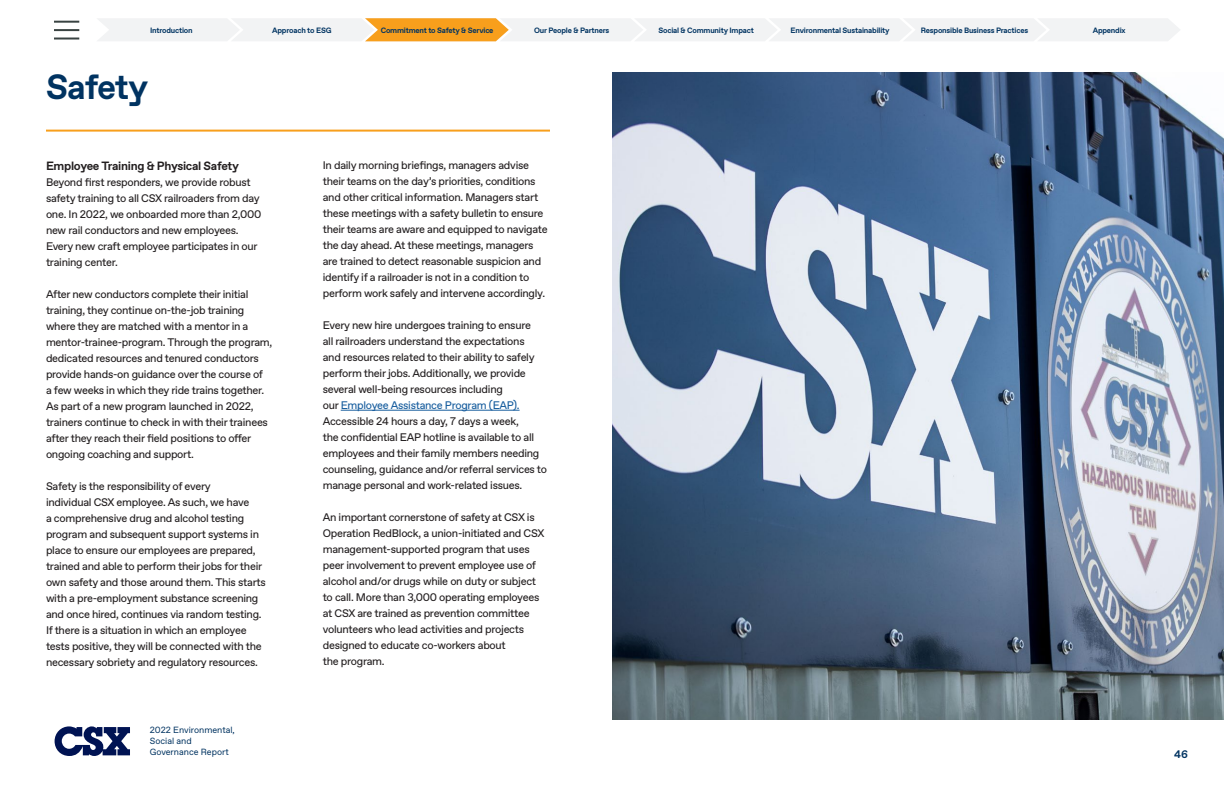
<style>
.page{position:relative;width:1224px;height:792px;background:#fff}
.page>*{position:absolute;margin:0;border:0;box-sizing:border-box;transform-origin:0 0}
.t1{font:700 35px "ABC Favorit";letter-spacing:-.035em;color:#003361}
.t2{font:700 12px "ABC Favorit";letter-spacing:-.025em;color:#231f20}
.t3{font:11px/16px "ABC Favorit";letter-spacing:-.025em;color:#231f20}
.t4{font:700 11px "ABC Favorit";color:#003361}
.t5{font:9px/10.8px "ABC Favorit";color:#003361}
.t6{font:700 7.7px "ABC Favorit";letter-spacing:-.025em;color:#003361}
.s1{color:#175d9e}
</style>
<div class="page">
<svg style="left:55px;top:726px;width:75px;height:30px"></svg>
<hr style="left:54px;top:29px;width:25px;height:2px;background:#394342">
<hr style="left:54px;top:21px;width:25px;height:2px;background:#394342">
<hr style="left:54px;top:38px;width:25px;height:2px;background:#394342">
<img style="left:612px;top:72px;width:612px;height:648px">
<hr style="left:341px;top:410px;width:179px;height:1px;background:#175d9e">
<hr style="left:46px;top:130px;width:504px;height:2px;background:#f89f1c">
<svg style="left:98px;top:18px;width:1082px;height:23px"></svg>
<p class="t6" style="left:150px;top:26px;width:44px">Introduction</p>
<p class="t6" style="left:272px;top:26px;width:61px">Approach to ESG</p>
<p class="t6" style="left:534px;top:26px;width:77px">Our People &amp; Partners</p>
<p class="t6" style="left:658px;top:26px;width:97px">Social &amp; Community Impact</p>
<p class="t6" style="left:791px;top:26px;width:100px">Environmental Sustainability</p>
<p class="t6" style="left:921px;top:26px;width:109px">Responsible Business Practices</p>
<p class="t6" style="left:1093px;top:26px;width:34px">Appendix</p>
<p class="t6" style="left:381px;top:26px;width:114px">Commitment to Safety &amp; Service</p>
<p class="t1" style="left:46px;top:66px;width:104px">Safety</p>
<p class="t2" style="left:46px;top:158px;width:194px">Employee Training &amp; Physical Safety</p>
<p class="t3" style="left:46px;top:174px;width:217px">Beyond first responders, we provide robust safety training to all CSX railroaders from day one. In 2022, we onboarded more than 2,000 new rail conductors and new employees.<br>Every new craft employee participates in our training center.</p>
<p class="t3" style="left:46px;top:286px;width:228px">After new conductors complete their initial training, they continue on-the-job training where they are matched with a mentor in a mentor-trainee-program. Through the program, dedicated resources and tenured conductors provide hands-on guidance over the course of<br>a few weeks in which they ride trains together.<br>As part of a new program launched in 2022, trainers continue to check in with their trainees after they reach their field positions to offer ongoing coaching and support.</p>
<p class="t3" style="left:46px;top:478px;width:221px">Safety is the responsibility of every<br>individual CSX employee. As such, we have<br>a comprehensive drug and alcohol testing program and subsequent support systems in place to ensure our employees are prepared, trained and able to perform their jobs for their own safety and those around them. This starts with a pre-employment substance screening and once hired, continues via random testing.<br>If there is a situation in which an employee tests positive, they will be connected with the necessary sobriety and regulatory resources.</p>
<p class="t5" style="left:150px;top:725px;width:87px">2022 Environmental,<br>Social and<br>Governance Report</p>
<p class="t3" style="left:323px;top:158px;width:226px">In daily morning briefings, managers advise their teams on the day’s priorities, conditions and other critical information. Managers start these meetings with a safety bulletin to ensure their teams are aware and equipped to navigate the day ahead. At these meetings, managers are trained to detect reasonable suspicion and identify if a railroader is not in a condition to perform work safely and intervene accordingly.</p>
<p class="t3" style="left:323px;top:318px;width:226px">Every new hire undergoes training to ensure<br>all railroaders understand the expectations<br>and resources related to their ability to safely perform their jobs. Additionally, we provide several well-being resources including<br>our <span class="s1">Employee Assistance Program (EAP).<br></span>Accessible 24 hours a day, 7 days a week,<br>the confidential EAP hotline is available to all employees and their family members needing counseling, guidance and/or referral services to manage personal and work-related issues.</p>
<p class="t3" style="left:323px;top:510px;width:223px">An important cornerstone of safety at CSX is Operation RedBlock, a union-initiated and CSX management-supported program that uses peer involvement to prevent employee use of alcohol and/or drugs while on duty or subject to call. More than 3,000 operating employees at CSX are trained as prevention committee volunteers who lead activities and projects designed to educate co-workers about<br>the program.</p>
<p class="t4" style="left:1174px;top:748px;width:15px">46</p>
</div>
